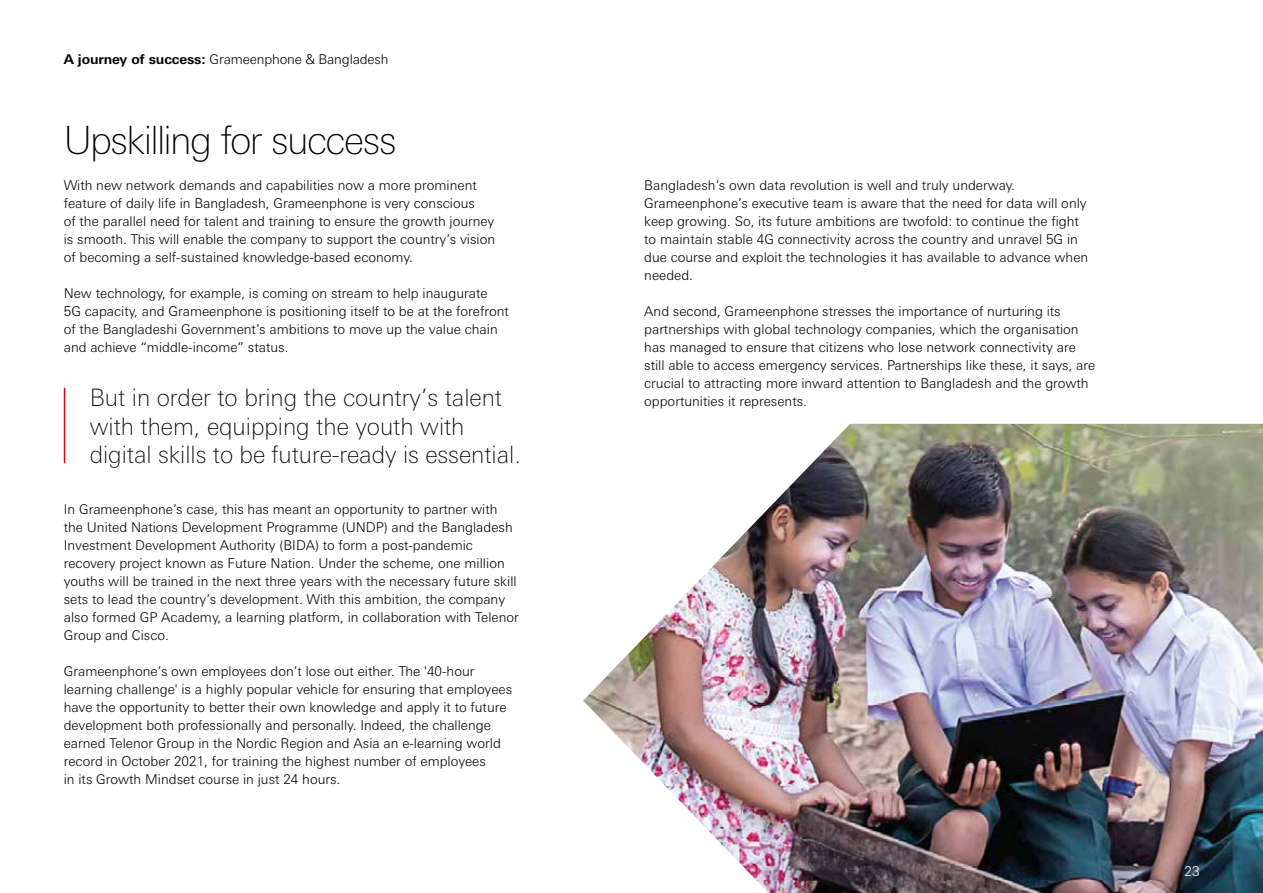
<style>
.page{position:relative;width:1263px;height:893px;background:#fff}
.page>*{position:absolute;margin:0;border:0;box-sizing:border-box;transform-origin:0 0}
.t1{font:100 39px "Univers Nextfor HSBC";letter-spacing:-.04em;color:#000}
.t2{font:100 24px/28.5px "Univers Nextfor HSBC";color:#000}
.t3{font:300 13.5px/18px "Univers Nextfor HSBC";color:#000}
.t4{font:300 13.5px "Univers Nextfor HSBC";color:#fff}
.s1{font-weight:700}
</style>
<div class="page">
<img style="left:583px;top:424px;width:680px;height:469px">
<hr style="left:64px;top:388px;width:1px;height:75px;background:#e30613">
<p class="t3" style="left:64px;top:49px;width:326px"><span class="s1">A journey of success:</span> Grameenphone &amp; Bangladesh</p>
<h1 class="t1" style="left:64px;top:113px;width:334px">Upskilling for success</h1>
<p class="t3" style="left:64px;top:175px;width:433px">With new network demands and capabilities now a more prominent feature of daily life in Bangladesh, Grameenphone is very conscious<br>of the parallel need for talent and training to ensure the growth journey is smooth. This will enable the company to support the country’s vision of becoming a self-sustained knowledge-based economy.</p>
<p class="t3" style="left:64px;top:283px;width:447px">New technology, for example, is coming on stream to help inaugurate<br>5G capacity, and Grameenphone is positioning itself to be at the forefront of the Bangladeshi Government’s ambitions to move up the value chain and achieve “middle-income” status.</p>
<p class="t3" style="left:644px;top:175px;width:446px">Bangladesh’s own data revolution is well and truly underway.<br>Grameenphone’s executive team is aware that the need for data will only keep growing. So, its future ambitions are twofold: to continue the fight to maintain stable 4G connectivity across the country and unravel 5G in due course and exploit the technologies it has available to advance when needed.</p>
<p class="t3" style="left:644px;top:301px;width:453px">And second, Grameenphone stresses the importance of nurturing its partnerships with global technology companies, which the organisation has managed to ensure that citizens who lose network connectivity are still able to access emergency services. Partnerships like these, it says, are crucial to attracting more inward attention to Bangladesh and the growth</p>
<h2 class="t2" style="left:90px;top:382px;width:414px">But in order to bring the country’s talent</h2>
<p class="t3" style="left:644px;top:391px;width:164px">opportunities it represents.</p>
<h2 class="t2" style="left:90px;top:410px;width:433px">with them, equipping the youth with digital skills to be future-ready is essential.</h2>
<p class="t3" style="left:64px;top:499px;width:457px">In Grameenphone’s case, this has meant an opportunity to partner with the United Nations Development Programme (UNDP) and the Bangladesh Investment Development Authority (BIDA) to form a post-pandemic recovery project known as Future Nation. Under the scheme, one million youths will be trained in the next three years with the necessary future skill sets to lead the country’s development. With this ambition, the company also formed GP Academy, a learning platform, in collaboration with Telenor Group and Cisco.</p>
<p class="t3" style="left:64px;top:661px;width:450px">Grameenphone’s own employees don’t lose out either. The '40-hour learning challenge' is a highly popular vehicle for ensuring that employees have the opportunity to better their own knowledge and apply it to future development both professionally and personally. Indeed, the challenge earned Telenor Group in the Nordic Region and Asia an e-learning world record in October 2021, for training the highest number of employees<br>in its Growth Mindset course in just 24 hours.</p>
<p class="t4" style="left:1184px;top:861px;width:17px">23</p>
</div>
